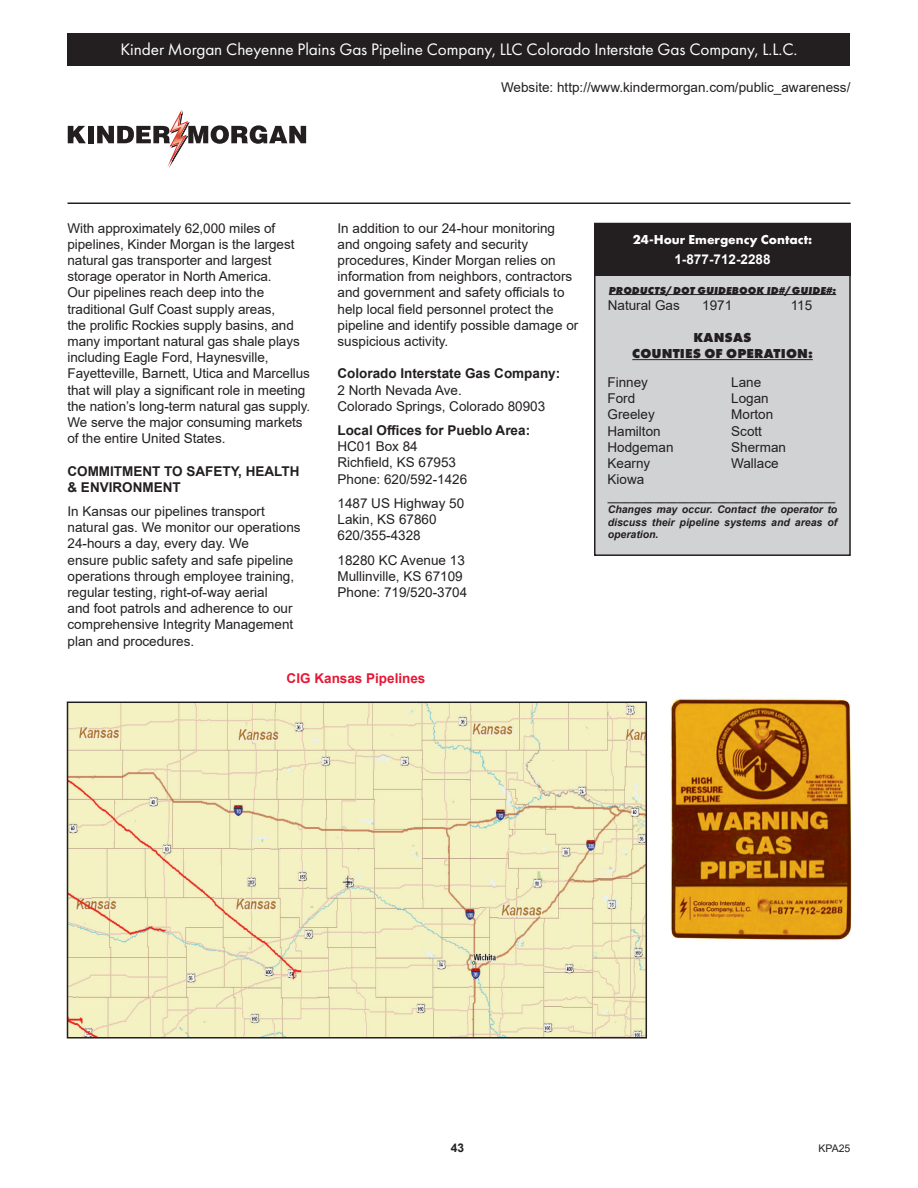
<style>
.page{position:relative;width:918px;height:1188px;background:#fff}
.page>*{position:absolute;margin:0;border:0;box-sizing:border-box;transform-origin:0 0}
.t1{font:17.25px "Futura PT";letter-spacing:-.005em;color:#fff}
.t2{font:13.5px/16.2px "Arial";color:#231f20}
.t3{font:700 13.5px/16.2px "Arial";color:#231f20}
.t4{font:800 13.5px "Futura PT";letter-spacing:.01em;color:#231f20}
.t5{font:700 13.5px "Futura PT";color:#fff}
.t6{font:700 13.5px "Arial";color:#e51836}
.t7{font:700 13.5px "Arial";color:#fff}
.t8{font:700 12px "Arial";color:#231f20}
.t9{font:italic 700 10.5px/12.6px "Arial";color:#231f20;text-align:justify}
.t10{font:italic 800 10.5px "Futura PT";letter-spacing:.01em;color:#231f20}
.t11{font:10.5px "Arial";color:#231f20}
</style>
<div class="page">
<div style="left:595px;top:224px;width:255px;height:331px;background:#d1d2d4"></div>
<div style="left:594px;top:223px;width:257px;height:333px;border:2px solid #231f20"></div>
<div style="left:594px;top:223px;width:257px;height:52px;background:#231f20"></div>
<hr style="left:609px;top:294px;width:227px;height:1px;background:#231f20">
<hr style="left:632px;top:359px;width:181px;height:1px;background:#231f20">
<hr style="left:67px;top:202px;width:783px;height:2px;background:#231f20">
<svg style="left:68px;top:126px;width:18px;height:17px"></svg>
<div style="left:88px;top:126px;width:6px;height:17px;background:#231f20"></div>
<svg style="left:97px;top:110px;width:209px;height:57px"></svg>
<img style="left:70px;top:705px;width:574px;height:331px">
<div style="left:67px;top:702px;width:580px;height:337px;border:2px solid #231f20"></div>
<img style="left:670px;top:697px;width:182px;height:244px">
<div style="left:68px;top:34px;width:782px;height:32px;background:#231f20"></div>
<p class="t1" style="left:121px;top:39px;width:678px">Kinder Morgan Cheyenne Plains Gas Pipeline Company, LLC Colorado Interstate Gas Company, L.L.C.</p>
<p class="t2" style="left:501px;top:79px;width:351px">Website: http://www.kindermorgan.com/public_awareness/</p>
<p class="t2" style="left:67px;top:220px;width:244px">With approximately 62,000 miles of pipelines, Kinder Morgan is the largest natural gas transporter and largest storage operator in North America.<br>Our pipelines reach deep into the traditional Gulf Coast supply areas,<br>the prolific Rockies supply basins, and many important natural gas shale plays including Eagle Ford, Haynesville, Fayetteville, Barnett, Utica and Marcellus that will play a significant role in meeting the nation’s long-term natural gas supply.<br>We serve the major consuming markets of the entire United States.</p>
<p class="t3" style="left:67px;top:463px;width:233px">COMMITMENT TO SAFETY, HEALTH &amp; ENVIRONMENT</p>
<p class="t2" style="left:67px;top:503px;width:235px">In Kansas our pipelines transport natural gas. We monitor our operations 24-hours a day, every day. We<br>ensure public safety and safe pipeline operations through employee training, regular testing, right-of-way aerial<br>and foot patrols and adherence to our comprehensive Integrity Management plan and procedures.</p>
<p class="t2" style="left:337px;top:220px;width:242px">In addition to our 24-hour monitoring and ongoing safety and security procedures, Kinder Morgan relies on information from neighbors, contractors and government and safety officials to help local field personnel protect the pipeline and identify possible damage or suspicious activity.</p>
<p class="t3" style="left:337px;top:366px;width:224px">Colorado Interstate Gas Company:</p>
<p class="t2" style="left:337px;top:382px;width:126px">2 North Nevada Ave.</p>
<p class="t2" style="left:337px;top:398px;width:209px">Colorado Springs, Colorado 80903</p>
<p class="t3" style="left:337px;top:422px;width:194px">Local Offices for Pueblo Area:</p>
<p class="t2" style="left:337px;top:438px;width:82px">HC01 Box 84</p>
<p class="t2" style="left:337px;top:455px;width:120px">Richfield, KS 67953</p>
<p class="t2" style="left:337px;top:471px;width:131px">Phone: 620/592-1426</p>
<p class="t2" style="left:337px;top:495px;width:128px">1487 US Highway 50</p>
<p class="t2" style="left:337px;top:511px;width:101px">Lakin, KS 67860</p>
<p class="t2" style="left:337px;top:527px;width:85px">620/355-4328</p>
<p class="t2" style="left:337px;top:552px;width:129px">18280 KC Avenue 13</p>
<p class="t2" style="left:337px;top:568px;width:127px">Mullinville, KS 67109</p>
<p class="t2" style="left:337px;top:584px;width:131px">Phone: 719/520-3704</p>
<p class="t5" style="left:633px;top:231px;width:181px">24-Hour Emergency Contact:</p>
<p class="t7" style="left:674px;top:250px;width:98px">1-877-712-2288</p>
<p class="t10" style="left:609px;top:283px;width:229px">PRODUCTS/DOT GUIDEBOOK ID#/GUIDE#:</p>
<p class="t2" style="left:608px;top:297px;width:74px">Natural Gas</p>
<p class="t2" style="left:702px;top:297px;width:32px">1971</p>
<p class="t2" style="left:791px;top:297px;width:23px">115</p>
<p class="t4" style="left:693px;top:329px;width:60px">KANSAS</p>
<p class="t4" style="left:632px;top:345px;width:182px">COUNTIES OF OPERATION:</p>
<p class="t2" style="left:607px;top:374px;width:42px">Finney</p>
<p class="t2" style="left:607px;top:390px;width:29px">Ford</p>
<p class="t2" style="left:607px;top:407px;width:49px">Greeley</p>
<p class="t2" style="left:607px;top:423px;width:55px">Hamilton</p>
<p class="t2" style="left:607px;top:439px;width:68px">Hodgeman</p>
<p class="t2" style="left:607px;top:455px;width:44px">Kearny</p>
<p class="t2" style="left:607px;top:471px;width:38px">Kiowa</p>
<p class="t2" style="left:731px;top:374px;width:32px">Lane</p>
<p class="t2" style="left:731px;top:390px;width:39px">Logan</p>
<p class="t2" style="left:731px;top:407px;width:44px">Morton</p>
<p class="t2" style="left:731px;top:423px;width:32px">Scott</p>
<p class="t2" style="left:731px;top:439px;width:56px">Sherman</p>
<p class="t2" style="left:731px;top:455px;width:49px">Wallace</p>
<p class="t9" style="left:608px;top:491px;width:229px">_______________________________________</p>
<p class="t9" style="left:608px;top:503px;width:231px">Changes may occur. Contact the operator to discuss their pipeline systems and areas of operation.</p>
<p class="t6" style="left:287px;top:669px;width:140px">CIG Kansas Pipelines</p>
<p class="t8" style="left:451px;top:1139px;width:15px">43</p>
<p class="t11" style="left:819px;top:1141px;width:33px">KPA25</p>
</div>
